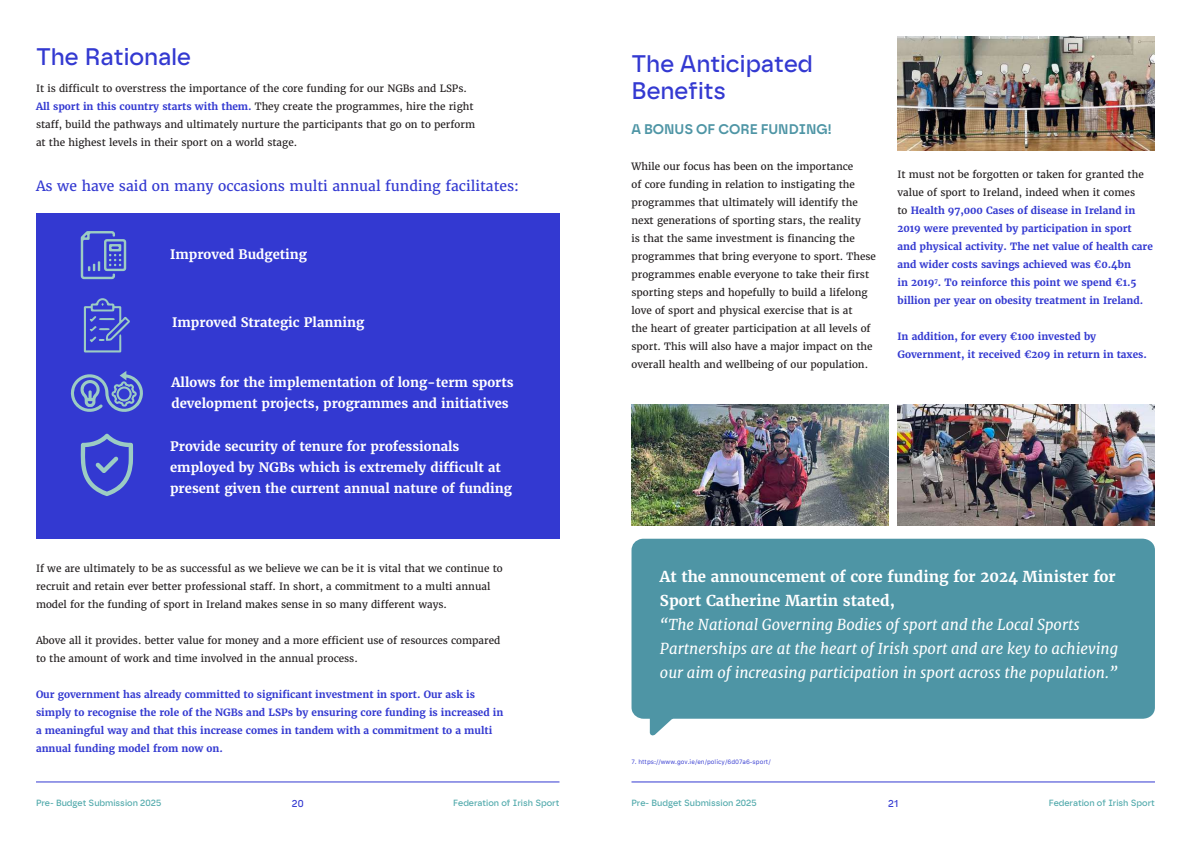
<style>
.page{position:relative;width:1191px;height:842px;background:#fff}
.page>*{position:absolute;margin:0;border:0;box-sizing:border-box;transform-origin:0 0}
.t1{font:500 24px/27px "Safiro";color:#3339d1}
.t2{font:italic 15px/24px "Merriweather";color:#fff}
.t3{font:700 15px/24px "Merriweather";color:#fff}
.t4{font:14px "Merriweather";color:#3339d1}
.t5{font:600 14px "Safiro";color:#4e95a5}
.t6{font:700 13px/21px "Merriweather";color:#fff}
.t7{font:10px/18px "Merriweather";color:#231f20}
.t8{font:700 10px/18px "Merriweather";color:#3339d1}
.t9{font:500 10px "Safiro";color:#3339d1}
.t10{font:500 9px "Safiro";color:#50a9ab}
.t11{font:6px "Galvji";color:#3339d1}
.s1{font-weight:700;color:#3339d1}
.s2{font-weight:400;color:#231f20}
</style>
<div class="page">
<hr style="left:36px;top:781px;width:523px;height:1px;background:#3339d1">
<hr style="left:631px;top:781px;width:524px;height:1px;background:#3339d1">
<div style="left:36px;top:214px;width:523px;height:325px;background:#3339d1"></div>
<svg style="left:631px;top:539px;width:524px;height:197px;fill:#4e95a5"></svg>
<svg style="left:81px;top:231px;width:45px;height:48px"></svg>
<svg style="left:84px;top:298px;width:46px;height:54px"></svg>
<svg style="left:70px;top:371px;width:73px;height:41px"></svg>
<svg style="left:81px;top:434px;width:52px;height:62px"></svg>
<img style="left:897px;top:404px;width:258px;height:121px">
<img style="left:631px;top:404px;width:258px;height:121px">
<img style="left:897px;top:36px;width:258px;height:114px">
<h1 class="t1" style="left:36px;top:44px;width:156px">The Rationale</h1>
<p class="t7" style="left:36px;top:79px;width:440px">It is difficult to overstress the importance of the core funding for our NGBs and LSPs.<br><span class="s1">All sport in this country starts with them.</span> They create the programmes, hire the right staff, build the pathways and ultimately nurture the participants that go on to perform at the highest levels in their sport on a world stage.</p>
<h3 class="t4" style="left:36px;top:177px;width:484px">As we have said on many occasions multi annual funding facilitates:</h3>
<h3 class="t6" style="left:170px;top:244px;width:138px">Improved Budgeting</h3>
<h3 class="t6" style="left:172px;top:312px;width:193px">Improved Strategic Planning</h3>
<h3 class="t6" style="left:171px;top:372px;width:344px">Allows for the implementation of long-term sports development projects, programmes and initiatives</h3>
<h3 class="t6" style="left:170px;top:435px;width:343px">Provide security of tenure for professionals employed by NGBs which is extremely difficult at present given the current annual nature of funding</h3>
<p class="t7" style="left:36px;top:559px;width:468px">If we are ultimately to be as successful as we believe we can be it is vital that we continue to recruit and retain ever better professional staff. In short, a commitment to a multi annual model for the funding of sport in Ireland makes sense in so many different ways.</p>
<p class="t7" style="left:36px;top:631px;width:466px">Above all it provides. better value for money and a more efficient use of resources compared to the amount of work and time involved in the annual process.</p>
<p class="t8" style="left:36px;top:685px;width:469px">Our government has already committed to significant investment in sport. Our ask is simply to recognise the role of the NGBs and LSPs by ensuring core funding is increased in a meaningful way and that this increase comes in tandem with a commitment to a multi annual funding model from now on.</p>
<h1 class="t1" style="left:631px;top:50px;width:183px">The Anticipated<br>Benefits</h1>
<h3 class="t5" style="left:631px;top:121px;width:202px">A BONUS OF CORE FUNDING!</h3>
<p class="t7" style="left:631px;top:157px;width:246px">While our focus has been on the importance<br>of core funding in relation to instigating the programmes that ultimately will identify the next generations of sporting stars, the reality<br>is that the same investment is financing the programmes that bring everyone to sport. These programmes enable everyone to take their first sporting steps and hopefully to build a lifelong love of sport and physical exercise that is at<br>the heart of greater participation at all levels of sport. This will also have a major impact on the overall health and wellbeing of our population.</p>
<p class="t8" style="left:897px;top:166px;width:257px"><span class="s2">It must not be forgotten or taken for granted the value of sport to Ireland, indeed when it comes<br>to</span> Health 97,000 Cases of disease in Ireland in 2019 were prevented by participation in sport and physical activity. The net value of health care and wider costs savings achieved was €0.4bn<br>in 2019<sup>7</sup>. To reinforce this point we spend €1.5 billion per year on obesity treatment in Ireland.</p>
<p class="t8" style="left:897px;top:328px;width:251px">In addition, for every €100 invested by<br>Government, it received €209 in return in taxes.</p>
<h2 class="t3" style="left:660px;top:564px;width:457px">At the announcement of core funding for 2024 Minister for<br>Sport Catherine Martin stated,</h2>
<h2 class="t2" style="left:660px;top:612px;width:460px">“The National Governing Bodies of sport and the Local Sports<br>Partnerships are at the heart of Irish sport and are key to achieving our aim of increasing participation in sport across the population.”</h2>
<p class="t11" style="left:631px;top:759px;width:141px">7. https://www.gov.ie/en/policy/6d07a6-sport/</p>
<p class="t10" style="left:36px;top:797px;width:127px">Pre- Budget Submission 2025</p>
<p class="t9" style="left:292px;top:797px;width:13px">20</p>
<p class="t10" style="left:453px;top:797px;width:108px">Federation of Irish Sport</p>
<p class="t10" style="left:631px;top:797px;width:127px">Pre- Budget Submission 2025</p>
<p class="t9" style="left:888px;top:797px;width:11px">21</p>
<p class="t10" style="left:1048px;top:797px;width:108px">Federation of Irish Sport</p>
</div>
